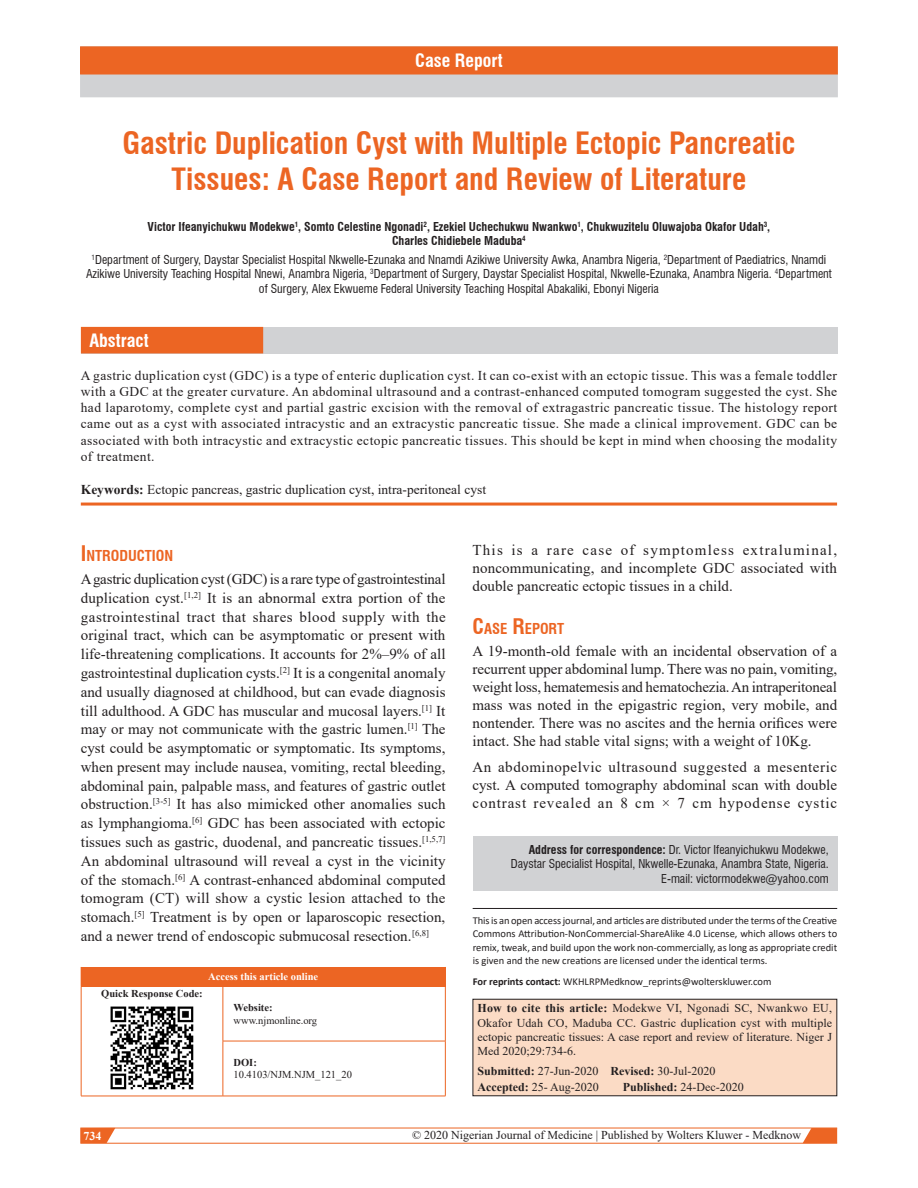
<style>
.page{position:relative;width:918px;height:1188px;background:#fff}
.page>*{position:absolute;margin:0;border:0;box-sizing:border-box;transform-origin:0 0}
.AT{font:700 condensed 30px/36px "Swiss 721 BT";color:#ec6523;text-align:center}
.AH{font:700 condensed 18px "Swiss 721 BT";color:#fff}
.ABSH{font:700 condensed 18px "Swiss 721 BT";color:#fff}
.TX{font:15px/18.8px "Times New Roman";color:#231f20;text-align:justify}
.t1{font:700 condensed 14.7px "Swiss 721 BT";color:#ec6523}
.ABS{font:13.5px/16.2px "Times New Roman";letter-spacing:.03em;color:#231f20;text-align:justify}
.KWD{font:13.5px "Times New Roman";color:#231f20}
.AFF{font:condensed 12px/14.4px "Swiss 721 BT";color:#231f20;text-align:center}
.HTC{font:12px/14.4px "Times New Roman";color:#231f20;text-align:justify}
.ADD{font:condensed 12px/14.4px "Swiss 721 BT";color:#231f20;text-align:right}
.AU{font:700 condensed 12px/14.4px "Swiss 721 BT";color:#231f20;text-align:center}
.HIS{font:12px "Times New Roman";color:#231f20}
.t2{font:700 12px "Times New Roman";color:#fff}
.OS{font:10.5px/13.5px "Calibri";color:#231f20;text-align:justify}
.Website{font:10.5px/12.6px "Times New Roman";color:#231f20}
.ATAO{font:700 10.5px "Times New Roman";color:#fff}
.QRC{font:700 10.5px "Times New Roman";color:#231f20}
.s1{font-weight:700}
.s2{font-size:21px}
</style>
<div class="page">
<div style="left:80px;top:46px;width:758px;height:51px;background:#d1d2d4"></div>
<div style="left:81px;top:47px;width:756px;height:27px;background:#ec6523"></div>
<div style="left:80px;top:46px;width:758px;height:29px;border:2px solid #ec6523"></div>
<div style="left:81px;top:327px;width:756px;height:26px;background:#d1d2d4"></div>
<div style="left:81px;top:327px;width:182px;height:26px;background:#ec6523"></div>
<hr style="left:81px;top:503px;width:756px;height:3px;background:#ec6523">
<div style="left:473px;top:836px;width:364px;height:55px;background:#d1d2d4"></div>
<hr style="left:473px;top:908px;width:364px;height:1px;background:#231f20">
<div style="left:473px;top:999px;width:364px;height:97px;background:#fbdbc5"></div>
<div style="left:473px;top:999px;width:364px;height:97px;border:1px solid #231f20"></div>
<div style="left:81px;top:967px;width:364px;height:19px;background:#ec6523"></div>
<svg style="left:445px;top:967px;width:1px;height:19px"></svg>
<hr style="left:81px;top:986px;width:1px;height:55px;background:#ec6523">
<hr style="left:81px;top:1041px;width:1px;height:55px;background:#ec6523">
<hr style="left:81px;top:986px;width:142px;height:1px;background:#ec6523">
<hr style="left:223px;top:986px;width:1px;height:55px;background:#ec6523">
<hr style="left:223px;top:986px;width:223px;height:1px;background:#ec6523">
<hr style="left:445px;top:986px;width:1px;height:55px;background:#ec6523">
<hr style="left:81px;top:1096px;width:142px;height:1px;background:#ec6523">
<hr style="left:223px;top:1041px;width:1px;height:55px;background:#ec6523">
<hr style="left:223px;top:1041px;width:223px;height:1px;background:#ec6523">
<hr style="left:445px;top:1041px;width:1px;height:55px;background:#ec6523">
<hr style="left:223px;top:1096px;width:223px;height:1px;background:#ec6523">
<img style="left:110px;top:1006px;width:84px;height:84px">
<svg style="left:80px;top:1128px;width:758px;height:16px"></svg>
<p class="AH" style="left:415px;top:50px;width:89px">Case Report</p>
<p class="AT" style="left:123px;top:125px;width:674px">Gastric Duplication Cyst with Multiple Ectopic Pancreatic<br>Tissues: A Case Report and Review of Literature</p>
<p class="AU" style="left:148px;top:219px;width:624px">Victor Ifeanyichukwu Modekwe<sup>1</sup>, Somto Celestine Ngonadi<sup>2</sup>, Ezekiel Uchechukwu Nwankwo<sup>1</sup>, Chukwuzitelu Oluwajoba Okafor Udah<sup>3</sup>,<br>Charles Chidiebele Maduba<sup>4</sup></p>
<p class="AFF" style="left:86px;top:253px;width:747px"><sup>1</sup>Department of Surgery, Daystar Specialist Hospital Nkwelle-Ezunaka and Nnamdi Azikiwe University Awka, Anambra Nigeria, <sup>2</sup>Department of Paediatrics, Nnamdi<br>Azikiwe University Teaching Hospital Nnewi, Anambra Nigeria, <sup>3</sup>Department of Surgery, Daystar Specialist Hospital, Nkwelle-Ezunaka, Anambra Nigeria. <sup>4</sup>Department of Surgery, Alex Ekwueme Federal University Teaching Hospital Abakaliki, Ebonyi Nigeria</p>
<p class="ABSH" style="left:89px;top:330px;width:61px">Abstract</p>
<p class="ABS" style="left:81px;top:367px;width:758px">A gastric duplication cyst (GDC) is a type of enteric duplication cyst. It can co‑exist with an ectopic tissue. This was a female toddler with a GDC at the greater curvature. An abdominal ultrasound and a contrast‑enhanced computed tomogram suggested the cyst. She had laparotomy, complete cyst and partial gastric excision with the removal of extragastric pancreatic tissue. The histology report came out as a cyst with associated intracystic and an extracystic pancreatic tissue. She made a clinical improvement. GDC can be associated with both intracystic and extracystic ectopic pancreatic tissues. This should be kept in mind when choosing the modality of treatment.</p>
<p class="KWD" style="left:81px;top:480px;width:407px"><span class="s1">Keywords:</span> Ectopic pancreas, gastric duplication cyst, intra‑peritoneal cyst</p>
<h1 class="t1" style="left:81px;top:547px;width:94px"><span class="s2">I</span>NTRODUCTION</h1>
<p class="TX" style="left:81px;top:569px;width:366px">A gastric duplication cyst (GDC) is a rare type of gastrointestinal duplication cyst.<sup>[1,2]</sup> It is an abnormal extra portion of the gastrointestinal tract that shares blood supply with the original tract, which can be asymptomatic or present with life‑threatening complications. It accounts for 2%–9% of all gastrointestinal duplication cysts.<sup>[2]</sup> It is a congenital anomaly and usually diagnosed at childhood, but can evade diagnosis till adulthood. A GDC has muscular and mucosal layers.<sup>[1]</sup> It may or may not communicate with the gastric lumen.<sup>[1]</sup> The cyst could be asymptomatic or symptomatic. Its symptoms, when present may include nausea, vomiting, rectal bleeding, abdominal pain, palpable mass, and features of gastric outlet obstruction.<sup>[3‑5]</sup> It has also mimicked other anomalies such as lymphangioma.<sup>[6]</sup> GDC has been associated with ectopic tissues such as gastric, duodenal, and pancreatic tissues.<sup>[1,5,7] </sup>An abdominal ultrasound will reveal a cyst in the vicinity of the stomach.<sup>[6]</sup> A contrast‑enhanced abdominal computed tomogram (CT) will show a cystic lesion attached to the stomach.<sup>[5]</sup> Treatment is by open or laparoscopic resection, and a newer trend of endoscopic submucosal resection. <sup>[6,8]</sup></p>
<p class="ATAO" style="left:208px;top:969px;width:111px">Access this article online</p>
<p class="QRC" style="left:101px;top:986px;width:103px">Quick Response Code:</p>
<p class="Website" style="left:234px;top:1001px;width:85px"><span class="s1">Website: </span>www.njmonline.org</p>
<p class="Website" style="left:234px;top:1056px;width:120px"><span class="s1">DOI:<br></span>10.4103/NJM.NJM_121_20</p>
<p class="TX" style="left:472px;top:541px;width:366px;line-height:18px">This is a rare case of symptomless extraluminal, noncommunicating, and incomplete GDC associated with double pancreatic ectopic tissues in a child.</p>
<h1 class="t1" style="left:472px;top:620px;width:93px"><span class="s2">C</span>ASE <span class="s2">R</span>EPORT</h1>
<p class="TX" style="left:472px;top:641px;width:366px;line-height:18px">A 19‑month‑old female with an incidental observation of a recurrent upper abdominal lump. There was no pain, vomiting, weight loss, hematemesis and hematochezia. An intraperitoneal mass was noted in the epigastric region, very mobile, and nontender. There was no ascites and the hernia orifices were intact. She had stable vital signs; with a weight of 10Kg.</p>
<p class="TX" style="left:472px;top:758px;width:366px;line-height:18px">An abdominopelvic ultrasound suggested a mesenteric cyst. A computed tomography abdominal scan with double contrast revealed an 8 cm × 7 cm hypodense cystic</p>
<p class="ADD" style="left:511px;top:842px;width:319px"><span class="s1">Address for correspondence:</span> Dr. Victor Ifeanyichukwu Modekwe,<br>Daystar Specialist Hospital, Nkwelle‑Ezunaka, Anambra State, Nigeria.<br>E‑mail: victormodekwe@yahoo.com</p>
<p class="OS" style="left:473px;top:913px;width:366px">This is an open access journal, and articles are distributed under the terms of the Creative Commons Attribution‑NonCommercial‑ShareAlike 4.0 License, which allows others to remix, tweak, and build upon the work non‑commercially, as long as appropriate credit is given and the new creations are licensed under the identical terms.</p>
<p class="OS" style="left:473px;top:974px;width:300px"><span class="s1">For reprints contact:</span> WKHLRPMedknow_reprints@wolterskluwer.com</p>
<p class="HTC" style="left:478px;top:1001px;width:356px"><span class="s1">How to cite this article:</span> Modekwe VI, Ngonadi SC, Nwankwo EU, Okafor Udah CO, Maduba CC. Gastric duplication cyst with multiple ectopic pancreatic tissues: A case report and review of literature. Niger J Med 2020;29:734-6.</p>
<p class="HIS" style="left:478px;top:1063px;width:239px"><span class="s1">Submitted:</span> 27-Jun-2020 <span class="s1">Revised:</span> 30-Jul-2020</p>
<p class="HIS" style="left:478px;top:1079px;width:123px"><span class="s1">Accepted:</span> 25- Aug-2020</p>
<p class="HIS" style="left:623px;top:1079px;width:122px"><span class="s1">Published:</span> 24-Dec-2020</p>
<p class="t2" style="left:84px;top:1127px;width:19px">734</p>
<p class="HTC" style="left:412px;top:1128px;width:390px">© 2020 Nigerian Journal of Medicine | Published by Wolters Kluwer - Medknow</p>
</div>
